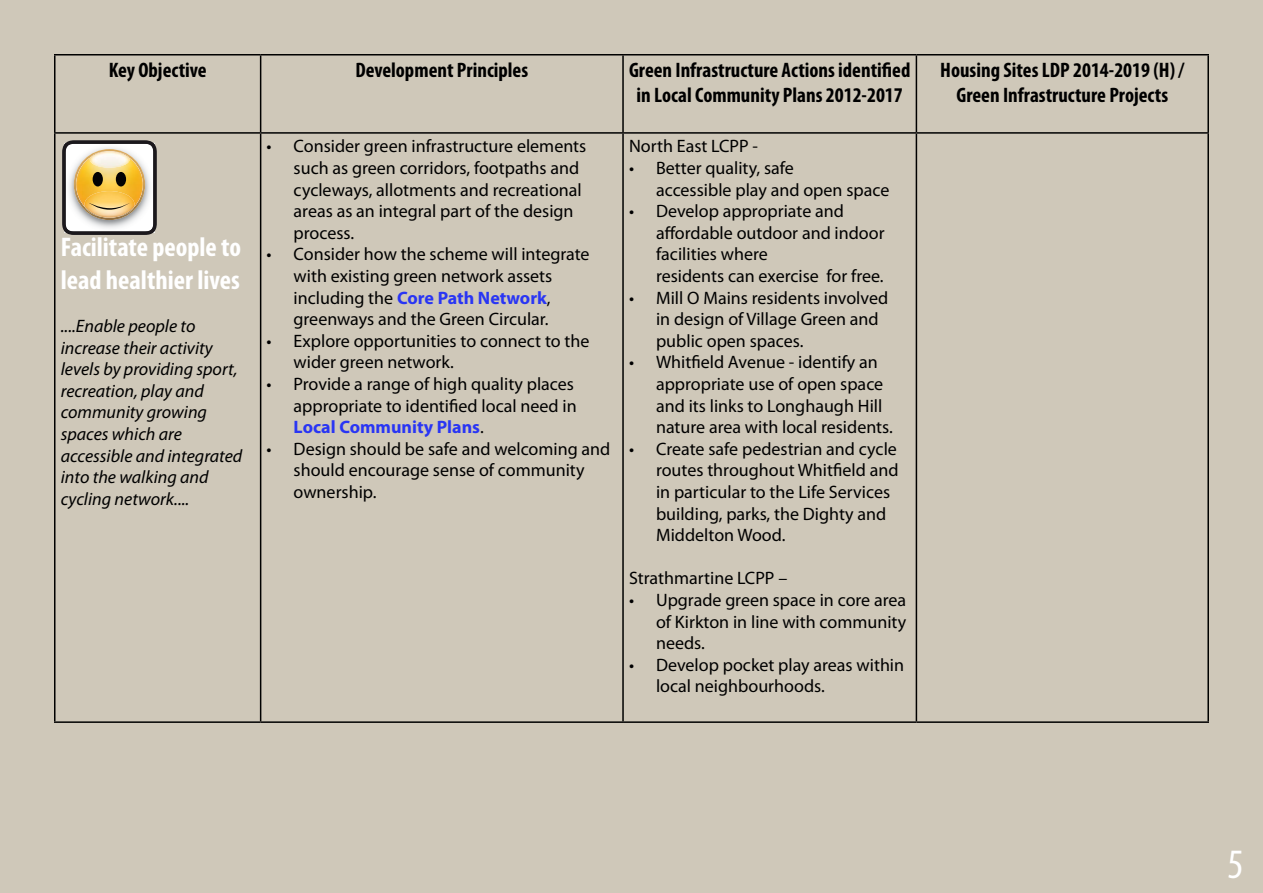
<style>
.page{position:relative;width:1263px;height:893px;background:#cfc8b9}
.page>*{position:absolute;margin:0;border:0;box-sizing:border-box;transform-origin:0 0}
.t1{font:condensed 42px "Myriad Pro";color:#fff}
.t2{font:700 condensed 27px/32.4px "Myriad Pro";color:#fff}
.t3{font:700 condensed 21px/25.2px "Myriad Pro";color:#000;text-align:center}
.t4{font:18px/21.6px "Myriad Pro";color:#000}
.t5{font:italic 18px/21.6px "Myriad Pro";color:#000}
.s1{font-weight:700;color:#2935f4}
</style>
<div class="page">
<svg style="left:62px;top:140px;width:95px;height:95px;background:#cebc95"></svg>
<div style="left:93px;top:172px;width:10px;height:14px;background:#030303;border-radius:50%"></div>
<div style="left:116px;top:172px;width:10px;height:14px;background:#030303;border-radius:50%"></div>
<hr style="left:54px;top:54px;width:207px;height:2px;background:#000">
<hr style="left:54px;top:56px;width:2px;height:76px;background:#000">
<hr style="left:261px;top:54px;width:362px;height:2px;background:#000">
<hr style="left:260px;top:56px;width:1px;height:76px;background:#000">
<hr style="left:623px;top:54px;width:293px;height:2px;background:#000">
<hr style="left:622px;top:56px;width:2px;height:76px;background:#000">
<hr style="left:916px;top:54px;width:293px;height:2px;background:#000">
<hr style="left:916px;top:56px;width:1px;height:76px;background:#000">
<hr style="left:1207px;top:56px;width:2px;height:76px;background:#000">
<hr style="left:54px;top:132px;width:207px;height:2px;background:#000">
<hr style="left:54px;top:134px;width:2px;height:587px;background:#000">
<hr style="left:261px;top:132px;width:362px;height:2px;background:#000">
<hr style="left:260px;top:134px;width:1px;height:587px;background:#000">
<hr style="left:623px;top:132px;width:293px;height:2px;background:#000">
<hr style="left:622px;top:134px;width:2px;height:587px;background:#000">
<hr style="left:916px;top:132px;width:293px;height:2px;background:#000">
<hr style="left:916px;top:134px;width:1px;height:587px;background:#000">
<hr style="left:1207px;top:134px;width:2px;height:587px;background:#000">
<hr style="left:54px;top:721px;width:207px;height:2px;background:#000">
<hr style="left:261px;top:721px;width:362px;height:2px;background:#000">
<hr style="left:623px;top:721px;width:293px;height:2px;background:#000">
<hr style="left:916px;top:721px;width:293px;height:2px;background:#000">
<p class="t3" style="left:109px;top:56px;width:99px">Key Objective</p>
<p class="t3" style="left:355px;top:56px;width:174px">Development Principles</p>
<p class="t3" style="left:629px;top:56px;width:283px">Green Infrastructure Actions identified in Local Community Plans 2012-2017</p>
<p class="t3" style="left:940px;top:56px;width:245px">Housing Sites LDP 2014-2019 (H) /<br>Green Infrastructure Projects</p>
<h2 class="t2" style="left:61px;top:231px;width:182px">Facilitate people to lead healthier lives</h2>
<p class="t5" style="left:61px;top:315px;width:183px">....Enable people to increase their activity levels by providing sport, recreation, play and community growing spaces which are accessible and integrated into the walking and cycling network....</p>
<p class="t4" style="left:294px;top:135px;width:294px;text-indent:-27px">• Consider green infrastructure elements such as green corridors, footpaths and cycleways, allotments and recreational areas as an integral part of the design process.</p>
<p class="t4" style="left:294px;top:243px;width:297px;text-indent:-27px">• Consider how the scheme will integrate with existing green network assets including the <span class="s1">Core Path Network</span>, greenways and the Green Circular.</p>
<p class="t4" style="left:294px;top:330px;width:297px;text-indent:-27px">• Explore opportunities to connect to the wider green network.</p>
<p class="t4" style="left:294px;top:373px;width:284px;text-indent:-27px">• Provide a range of high quality places appropriate to identified local need in<br><span class="s1">Local Community Plans</span>.</p>
<p class="t4" style="left:294px;top:438px;width:318px;text-indent:-27px">• Design should be safe and welcoming and should encourage sense of community ownership.</p>
<p class="t4" style="left:629px;top:135px;width:130px">North East LCPP -</p>
<p class="t4" style="left:656px;top:157px;width:235px;text-indent:-27px">• Better quality, safe<br>accessible play and open space</p>
<p class="t4" style="left:656px;top:200px;width:230px;text-indent:-27px">• Develop appropriate and affordable outdoor and indoor facilities where<br>residents can exercise for free.</p>
<p class="t4" style="left:656px;top:286px;width:234px;text-indent:-27px">• Mill O Mains residents involved in design of Village Green and public open spaces.</p>
<p class="t4" style="left:656px;top:351px;width:238px;text-indent:-27px">• Whitfield Avenue - identify an appropriate use of open space and its links to Longhaugh Hill nature area with local residents.</p>
<p class="t4" style="left:656px;top:438px;width:244px;text-indent:-27px">• Create safe pedestrian and cycle routes throughout Whitfield and in particular to the Life Services building, parks, the Dighty and<br>Middelton Wood.</p>
<p class="t4" style="left:629px;top:567px;width:160px">Strathmartine LCPP –</p>
<p class="t4" style="left:656px;top:589px;width:252px;text-align:justify;text-indent:-27px">• Upgrade green space in core area of Kirkton in line with community needs.</p>
<p class="t4" style="left:656px;top:654px;width:250px;text-indent:-27px">• Develop pocket play areas within local neighbourhoods.</p>
<h1 class="t1" style="left:1227px;top:839px;width:18px">5</h1>
</div>
